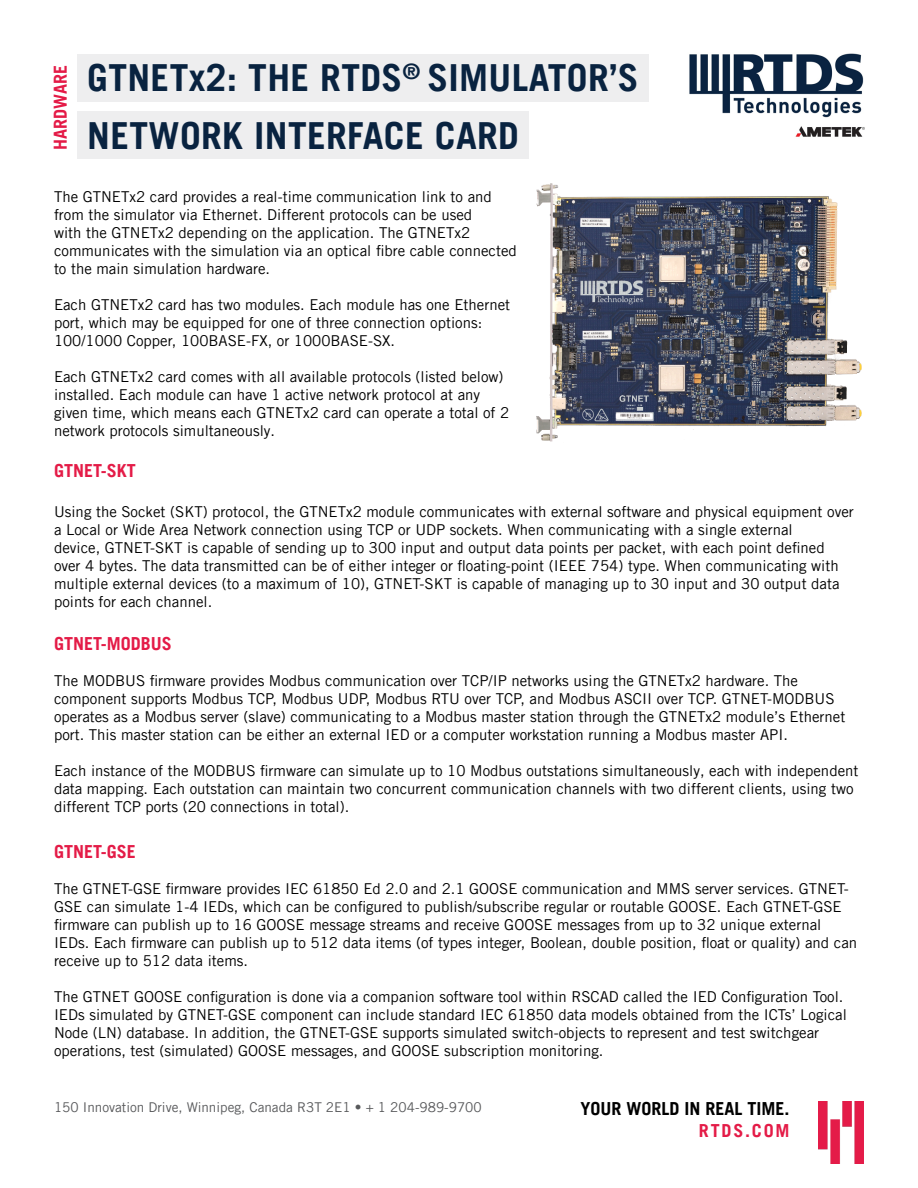
<style>
.page{position:relative;width:918px;height:1188px;background:#fff}
.page>*{position:absolute;margin:0;border:0;box-sizing:border-box;transform-origin:0 0}
.t1{font:700 37.35px/57.8px "Trade Gothic LT Pro";letter-spacing:.01em;color:#092340}
.t2{font:700 18px "Trade Gothic LT Pro";color:#e41b47}
.t3{font:700 18px "Trade Gothic LT Pro";color:#000}
.t4{font:15px/18px "Trade Gothic LT Pro";color:#000}
.t5{font:13.5px "Trade Gothic LT Pro";color:#58595b}
</style>
<div class="page">
<div style="left:77px;top:54px;width:571px;height:47px;background:#eeeeef"></div>
<div style="left:77px;top:112px;width:452px;height:47px;background:#eeeeef"></div>
<img style="left:819px;top:1102px;width:45px;height:61px">
<img style="left:536px;top:183px;width:326px;height:259px">
<img style="left:689px;top:53px;width:176px;height:84px">
<p class="t2" style="left:50px;top:150px;width:86px;rotate:-90deg">HARDWARE</p>
<h1 class="t1" style="left:87px;top:48px;width:553px">GTNETx2: THE RTDS<sup>®</sup> SIMULATOR’S<br>NETWORK INTERFACE CARD</h1>
<p class="t4" style="left:54px;top:188px;width:464px">The GTNETx2 card provides a real-time communication link to and from the simulator via Ethernet. Different protocols can be used<br>with the GTNETx2 depending on the application. The GTNETx2 communicates with the simulation via an optical fibre cable connected to the main simulation hardware.</p>
<p class="t4" style="left:54px;top:296px;width:458px">Each GTNETx2 card has two modules. Each module has one Ethernet port, which may be equipped for one of three connection options:<br>100/1000 Copper, 100BASE-FX, or 1000BASE-SX.</p>
<p class="t4" style="left:54px;top:368px;width:457px">Each GTNETx2 card comes with all available protocols (listed below) installed. Each module can have 1 active network protocol at any given time, which means each GTNETx2 card can operate a total of 2 network protocols simultaneously.</p>
<p class="t2" style="left:54px;top:460px;width:83px">GTNET-SKT</p>
<p class="t4" style="left:54px;top:503px;width:801px">Using the Socket (SKT) protocol, the GTNETx2 module communicates with external software and physical equipment over a Local or Wide Area Network connection using TCP or UDP sockets. When communicating with a single external<br>device, GTNET-SKT is capable of sending up to 300 input and output data points per packet, with each point defined over 4 bytes. The data transmitted can be of either integer or floating-point (IEEE 754) type. When communicating with multiple external devices (to a maximum of 10), GTNET-SKT is capable of managing up to 30 input and 30 output data points for each channel.</p>
<p class="t2" style="left:54px;top:632px;width:119px">GTNET-MODBUS</p>
<p class="t4" style="left:54px;top:671px;width:793px">The MODBUS firmware provides Modbus communication over TCP/IP networks using the GTNETx2 hardware. The component supports Modbus TCP, Modbus UDP, Modbus RTU over TCP, and Modbus ASCII over TCP. GTNET-MODBUS operates as a Modbus server (slave) communicating to a Modbus master station through the GTNETx2 module’s Ethernet port. This master station can be either an external IED or a computer workstation running a Modbus master API.</p>
<p class="t4" style="left:54px;top:761px;width:806px">Each instance of the MODBUS firmware can simulate up to 10 Modbus outstations simultaneously, each with independent data mapping. Each outstation can maintain two concurrent communication channels with two different clients, using two different TCP ports (20 connections in total).</p>
<p class="t2" style="left:54px;top:840px;width:83px">GTNET-GSE</p>
<p class="t4" style="left:54px;top:879px;width:805px">The GTNET-GSE firmware provides IEC 61850 Ed 2.0 and 2.1 GOOSE communication and MMS server services. GTNET-GSE can simulate 1-4 IEDs, which can be configured to publish/subscribe regular or routable GOOSE. Each GTNET-GSE firmware can publish up to 16 GOOSE message streams and receive GOOSE messages from up to 32 unique external IEDs. Each firmware can publish up to 512 data items (of types integer, Boolean, double position, float or quality) and can receive up to 512 data items.</p>
<p class="t4" style="left:54px;top:987px;width:794px">The GTNET GOOSE configuration is done via a companion software tool within RSCAD called the IED Configuration Tool.<br>IEDs simulated by GTNET-GSE component can include standard IEC 61850 data models obtained from the ICTs’ Logical Node (LN) database. In addition, the GTNET-GSE supports simulated switch-objects to represent and test switchgear operations, test (simulated) GOOSE messages, and GOOSE subscription monitoring.</p>
<p class="t5" style="left:54px;top:1099px;width:429px">150 Innovation Drive, Winnipeg, Canada R3T 2E1 • + 1 204-989-9700</p>
<p class="t3" style="left:580px;top:1097px;width:211px">YOUR WORLD IN REAL TIME.</p>
<p class="t2" style="left:699px;top:1119px;width:92px">RTDS.COM</p>
</div>
